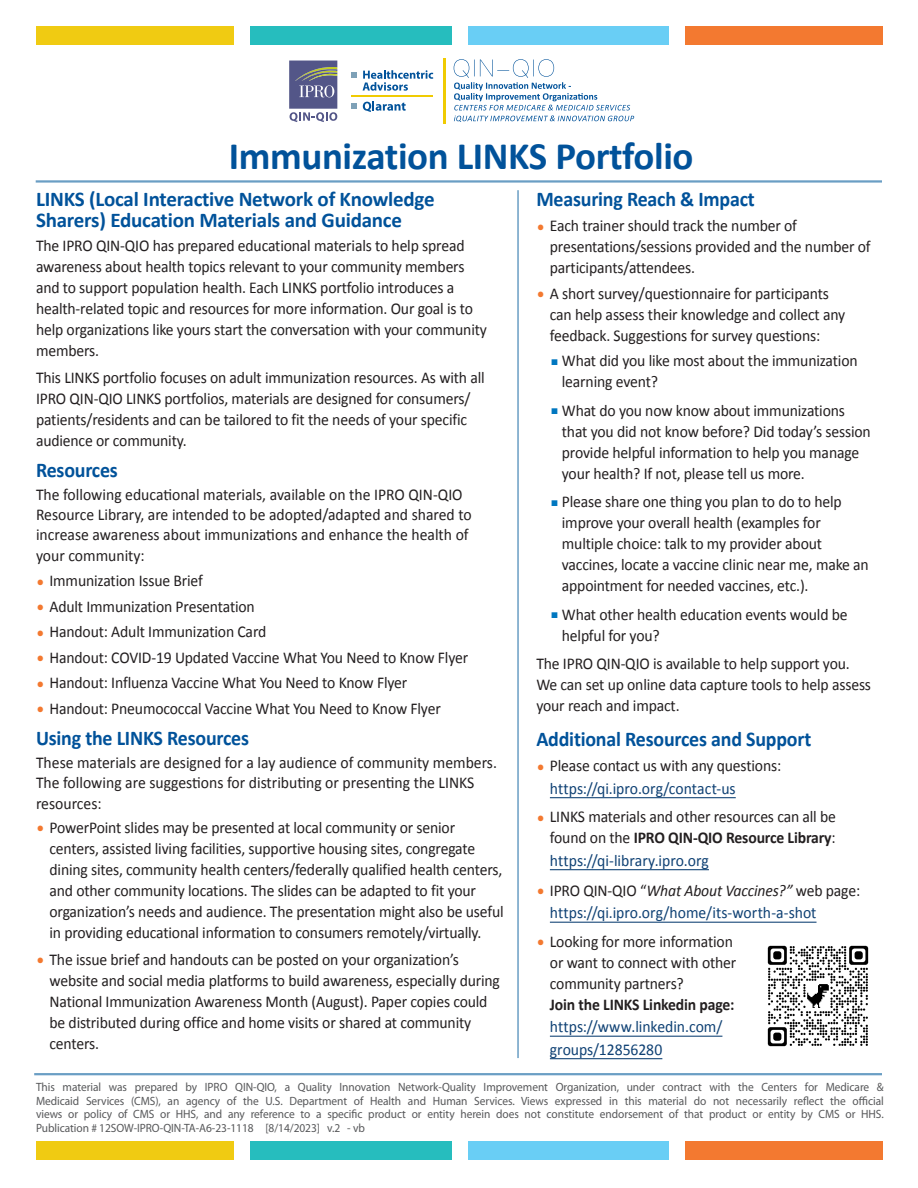
<style>
.page{position:relative;width:918px;height:1188px;background:#fff}
.page>*{position:absolute;margin:0;border:0;box-sizing:border-box;transform-origin:0 0}
._24_25_Calibri_Bold_-H1{font:700 39px "Calibri";letter-spacing:-.01em;color:#01529a}
.t1{font:700 21px "Calibri";letter-spacing:-.01em;color:#01529a;scale:.95 1}
.t2{font:700 21px/21px "Calibri";letter-spacing:-.01em;color:#01529a}
.t3{font:16.5px/21px "Calibri";letter-spacing:-.01em;color:#231f20;scale:.95 1}
.t4{font:16.5px/22.5px "Calibri";letter-spacing:-.005em;color:#0f4174;scale:.95 1}
.Disclaimer{font:12px/13.5px "Myriad Pro";letter-spacing:-.005em;color:#57585a;text-align:justify;scale:.95 1}
.s1{font-size:18px;color:#f37930}
.s2{color:#0077c0}
.s3{color:#0f4174}
.s4{font-weight:700}
.s5{color:#231f20}
.s6{font-style:italic;color:#231f20}
</style>
<div class="page">
<hr style="left:36px;top:180px;width:846px;height:3px;background:#6a9ec4">
<hr style="left:517px;top:190px;width:2px;height:868px;background:#6a9ec4">
<div style="left:36px;top:26px;width:199px;height:19px;background:#f0cb12"></div>
<div style="left:250px;top:26px;width:202px;height:19px;background:#26bdbe"></div>
<div style="left:467px;top:26px;width:203px;height:19px;background:#69cef5"></div>
<div style="left:684px;top:26px;width:198px;height:19px;background:#f37930"></div>
<div style="left:234px;top:26px;width:16px;height:19px;background:#fff"></div>
<div style="left:670px;top:26px;width:15px;height:19px;background:#fff"></div>
<div style="left:36px;top:1141px;width:199px;height:19px;background:#f0cb12"></div>
<div style="left:250px;top:1141px;width:202px;height:19px;background:#26bdbe"></div>
<div style="left:467px;top:1141px;width:203px;height:19px;background:#69cef5"></div>
<div style="left:684px;top:1141px;width:198px;height:19px;background:#f37930"></div>
<div style="left:234px;top:1141px;width:16px;height:19px;background:#fff"></div>
<div style="left:670px;top:1141px;width:15px;height:19px;background:#fff"></div>
<hr style="left:34px;top:1073px;width:848px;height:2px;background:#6a9ec4">
<img style="left:767px;top:945px;width:102px;height:102px">
<hr style="left:550px;top:797px;width:186px;height:1px;background:#0f4174">
<hr style="left:550px;top:869px;width:159px;height:1px;background:#0f4174">
<hr style="left:550px;top:922px;width:267px;height:1px;background:#0f4174">
<hr style="left:550px;top:1036px;width:172px;height:1px;background:#0f4174">
<hr style="left:550px;top:1058px;width:112px;height:1px;background:#0f4174">
<svg style="left:454px;top:59px;width:180px;height:63px"></svg>
<hr style="left:443px;top:58px;width:3px;height:65px;background:#f0cb02">
<hr style="left:352px;top:95px;width:81px;height:2px;background:#f0cb02">
<svg style="left:289px;top:61px;width:48px;height:61px;background:#7b7e9c"></svg>
<svg style="left:363px;top:101px;width:43px;height:11px"></svg>
<svg style="left:363px;top:70px;width:70px;height:21px"></svg>
<svg style="left:352px;top:104px;width:5px;height:5px"></svg>
<svg style="left:352px;top:72px;width:5px;height:5px"></svg>
<p class="_24_25_Calibri_Bold_-H1" style="left:229px;top:128px;width:466px">Immunization LINKS Portfolio</p>
<p class="t2" style="left:36px;top:188px;width:400px">LINKS (Local Interactive Network of Knowledge<br>Sharers) Education Materials and Guidance</p>
<p class="t3" style="left:36px;top:235px;width:476px">The IPRO QIN-QIO has prepared educational materials to help spread awareness about health topics relevant to your community members and to support population health. Each LINKS portfolio introduces a health-related topic and resources for more information. Our goal is to help organizations like yours start the conversation with your community members.</p>
<p class="t3" style="left:36px;top:367px;width:474px">This LINKS portfolio focuses on adult immunization resources. As with all IPRO QIN-QIO LINKS portfolios, materials are designed for consumers/ patients/residents and can be tailored to fit the needs of your specific audience or community.</p>
<p class="t1" style="left:36px;top:456px;width:88px">Resources</p>
<p class="t3" style="left:36px;top:484px;width:460px;line-height:20.2px">The following educational materials, available on the IPRO QIN-QIO Resource Library, are intended to be adopted/adapted and shared to increase awareness about immunizations and enhance the health of your community:</p>
<p class="t3" style="left:36px;top:570px;width:177px"><span class="s1">•</span> Immunization Issue Brief</p>
<p class="t3" style="left:36px;top:595px;width:232px"><span class="s1">•</span> Adult Immunization Presentation</p>
<p class="t3" style="left:36px;top:621px;width:244px"><span class="s1">•</span> Handout: Adult Immunization Card</p>
<p class="t3" style="left:36px;top:646px;width:456px"><span class="s1">•</span> Handout: COVID-19 Updated Vaccine What You Need to Know Flyer</p>
<p class="t3" style="left:36px;top:672px;width:392px"><span class="s1">•</span> Handout: Influenza Vaccine What You Need to Know Flyer</p>
<p class="t3" style="left:36px;top:697px;width:428px"><span class="s1">•</span> Handout: Pneumococcal Vaccine What You Need to Know Flyer</p>
<p class="t1" style="left:36px;top:724px;width:226px">Using the LINKS Resources</p>
<p class="t3" style="left:36px;top:752px;width:487px;line-height:20.4px">These materials are designed for a lay audience of community members.<br>The following are suggestions for distributing or presenting the LINKS resources:</p>
<p class="t3" style="left:50px;top:817px;width:480px;text-indent:-14px"><span class="s1">•</span> PowerPoint slides may be presented at local community or senior centers, assisted living facilities, supportive housing sites, congregate dining sites, community health centers/federally qualified health centers, and other community locations. The slides can be adapted to fit your organization’s needs and audience. The presentation might also be useful in providing educational information to consumers remotely/virtually.</p>
<p class="t3" style="left:50px;top:949px;width:476px;text-indent:-14px"><span class="s1">•</span> The issue brief and handouts can be posted on your organization’s website and social media platforms to build awareness, especially during National Immunization Awareness Month (August). Paper copies could be distributed during office and home visits or shared at community centers.</p>
<p class="t1" style="left:536px;top:184px;width:231px">Measuring Reach &amp; Impact</p>
<p class="t3" style="left:550px;top:215px;width:339px;text-indent:-14px"><span class="s1">•</span> Each trainer should track the number of presentations/sessions provided and the number of participants/attendees.</p>
<p class="t3" style="left:550px;top:283px;width:312px;text-indent:-14px"><span class="s1">•</span> A short survey/questionnaire for participants can help assess their knowledge and collect any feedback. Suggestions for survey questions:</p>
<p class="t3" style="left:562px;top:350px;width:313px;text-indent:-10px"><span class="s2">■</span> What did you like most about the immunization learning event?</p>
<p class="t3" style="left:562px;top:400px;width:327px;text-indent:-10px"><span class="s2">■</span> What do you now know about immunizations that you did not know before? Did today’s session provide helpful information to help you manage your health? If not, please tell us more.</p>
<p class="t3" style="left:562px;top:491px;width:325px;text-indent:-10px"><span class="s2">■</span> Please share one thing you plan to do to help improve your overall health (examples for multiple choice: talk to my provider about vaccines, locate a vaccine clinic near me, make an appointment for needed vaccines, etc.).</p>
<p class="t3" style="left:562px;top:604px;width:302px;text-indent:-10px"><span class="s2">■</span> What other health education events would be helpful for you?</p>
<p class="t3" style="left:536px;top:653px;width:354px">The IPRO QIN-QIO is available to help support you.<br>We can set up online data capture tools to help assess your reach and impact.</p>
<p class="t1" style="left:536px;top:724px;width:291px">Additional Resources and Support</p>
<p class="t3" style="left:550px;top:754px;width:245px;line-height:22.5px;text-indent:-14px"><span class="s1">•</span> Please contact us with any questions: <span class="s3">https://qi.ipro.org/contact-us</span></p>
<p class="t3" style="left:536px;top:806px;width:317px;text-align:right"><span class="s1">•</span> LINKS materials and other resources can all be found on the <span class="s4">IPRO QIN-QIO Resource Library</span>:</p>
<p class="t4" style="left:550px;top:849px;width:169px">https://qi-library.ipro.org</p>
<p class="t4" style="left:550px;top:879px;width:328px;text-indent:-14px"><span class="s1">•</span> <span class="s5">IPRO QIN-QIO “</span><span class="s6">What About Vaccines?”</span> <span class="s5">web page: </span>https://qi.ipro.org/home/its-worth-a-shot</p>
<p class="t3" style="left:550px;top:931px;width:198px;text-indent:-14px"><span class="s1">•</span> Looking for more information or want to connect with other community partners?<br><span class="s4">Join the LINKS Linkedin page:</span></p>
<p class="t4" style="left:550px;top:1015px;width:183px">https://www.linkedin.com/ groups/12856280</p>
<p class="Disclaimer" style="left:36px;top:1080px;width:894px">This material was prepared by IPRO QIN-QIO, a Quality Innovation Network-Quality Improvement Organization, under contract with the Centers for Medicare &amp; Medicaid Services (CMS), an agency of the U.S. Department of Health and Human Services. Views expressed in this material do not necessarily reflect the official views or policy of CMS or HHS, and any reference to a specific product or entity herein does not constitute endorsement of that product or entity by CMS or HHS.<br>Publication # 12SOW-IPRO-QIN-TA-A6-23-1118 [8/14/2023] v.2 - vb</p>
</div>
